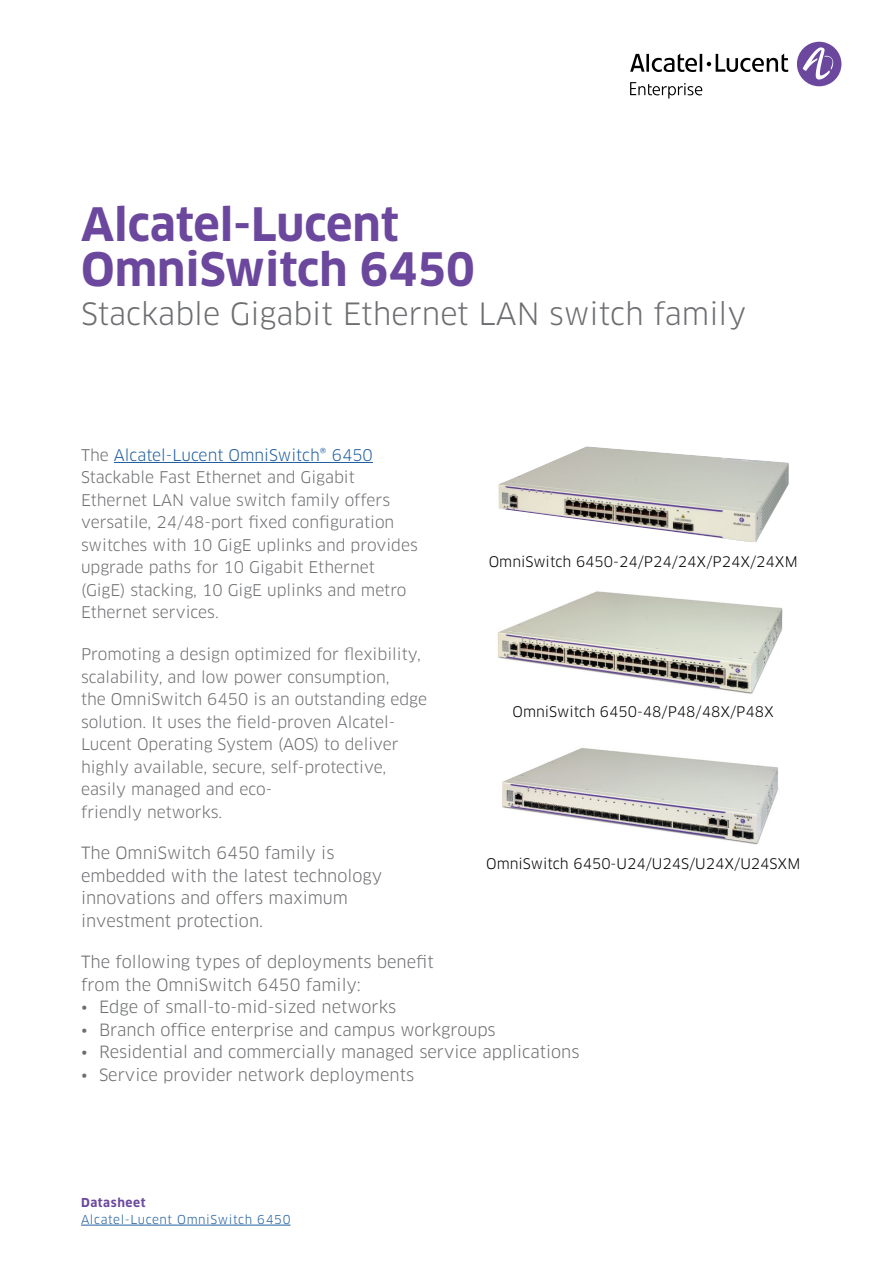
<style>
.page{position:relative;width:893px;height:1263px;background:#fff}
.page>*{position:absolute;margin:0;border:0;box-sizing:border-box;transform-origin:0 0}
.t1{font:700 45px/45px "Clan OT";color:#6b489d}
.t2{font:30px "Clan OT";color:#6d6e71}
.t3{font:16.5px/22.5px "Clan OT";color:#6d6e71}
.t4{font:15.75px/22.5px "Clan OT";color:#6d6e71}
.t5{font:14.25px "Clan OT";color:#000}
.t6{font:12px "Clan OT";letter-spacing:.05em;color:#215e9e}
.t7{font:700 12px "Clan OT";letter-spacing:.05em;color:#6b489d}
.s1{color:#215e9e}
</style>
<div class="page">
<hr style="left:81px;top:1225px;width:209px;height:1px;background:#215e9e">
<div style="left:797px;top:42px;width:44px;height:44px;background:#6b489d;border-radius:50%"></div>
<svg style="left:803px;top:47px;width:33px;height:33px"></svg>
<svg style="left:630px;top:54px;width:158px;height:18px"></svg>
<svg style="left:630px;top:82px;width:72px;height:17px"></svg>
<hr style="left:114px;top:462px;width:259px;height:1px;background:#215e9e">
<img style="left:498px;top:446px;width:291px;height:96px">
<img style="left:497px;top:591px;width:286px;height:103px">
<img style="left:502px;top:747px;width:277px;height:98px">
<h1 class="t1" style="left:81px;top:203px;width:396px">Alcatel-Lucent<br>OmniSwitch 6450</h1>
<h2 class="t2" style="left:81px;top:296px;width:667px">Stackable Gigabit Ethernet LAN switch family</h2>
<p class="t4" style="left:81px;top:444px;width:338px">The <span class="s1">Alcatel-Lucent OmniSwitch® 6450<br></span>Stackable Fast Ethernet and Gigabit Ethernet LAN value switch family offers versatile, 24/48-port fixed configuration switches with 10 GigE uplinks and provides upgrade paths for 10 Gigabit Ethernet (GigE) stacking, 10 GigE uplinks and metro Ethernet services.</p>
<p class="t4" style="left:81px;top:643px;width:348px">Promoting a design optimized for flexibility, scalability, and low power consumption,<br>the OmniSwitch 6450 is an outstanding edge solution. It uses the field-proven Alcatel-Lucent Operating System (AOS) to deliver highly available, secure, self-protective, easily managed and eco-<br>friendly networks.</p>
<p class="t3" style="left:81px;top:842px;width:303px">The OmniSwitch 6450 family is embedded with the latest technology innovations and offers maximum investment protection.</p>
<p class="t3" style="left:81px;top:951px;width:354px">The following types of deployments benefit from the OmniSwitch 6450 family:</p>
<p class="t3" style="left:81px;top:996px;width:317px">• Edge of small-to-mid-sized networks</p>
<p class="t3" style="left:81px;top:1018px;width:416px">• Branch office enterprise and campus workgroups</p>
<p class="t3" style="left:81px;top:1041px;width:500px">• Residential and commercially managed service applications</p>
<p class="t3" style="left:81px;top:1063px;width:335px">• Service provider network deployments</p>
<p class="t5" style="left:489px;top:553px;width:310px">OmniSwitch 6450-24/P24/24X/P24X/24XM</p>
<p class="t5" style="left:513px;top:703px;width:263px">OmniSwitch 6450-48/P48/48X/P48X</p>
<p class="t5" style="left:486px;top:855px;width:316px">OmniSwitch 6450-U24/U24S/U24X/U24SXM</p>
<p class="t7" style="left:81px;top:1196px;width:66px">Datasheet</p>
<p class="t6" style="left:81px;top:1212px;width:211px">Alcatel-Lucent OmniSwitch 6450</p>
</div>
